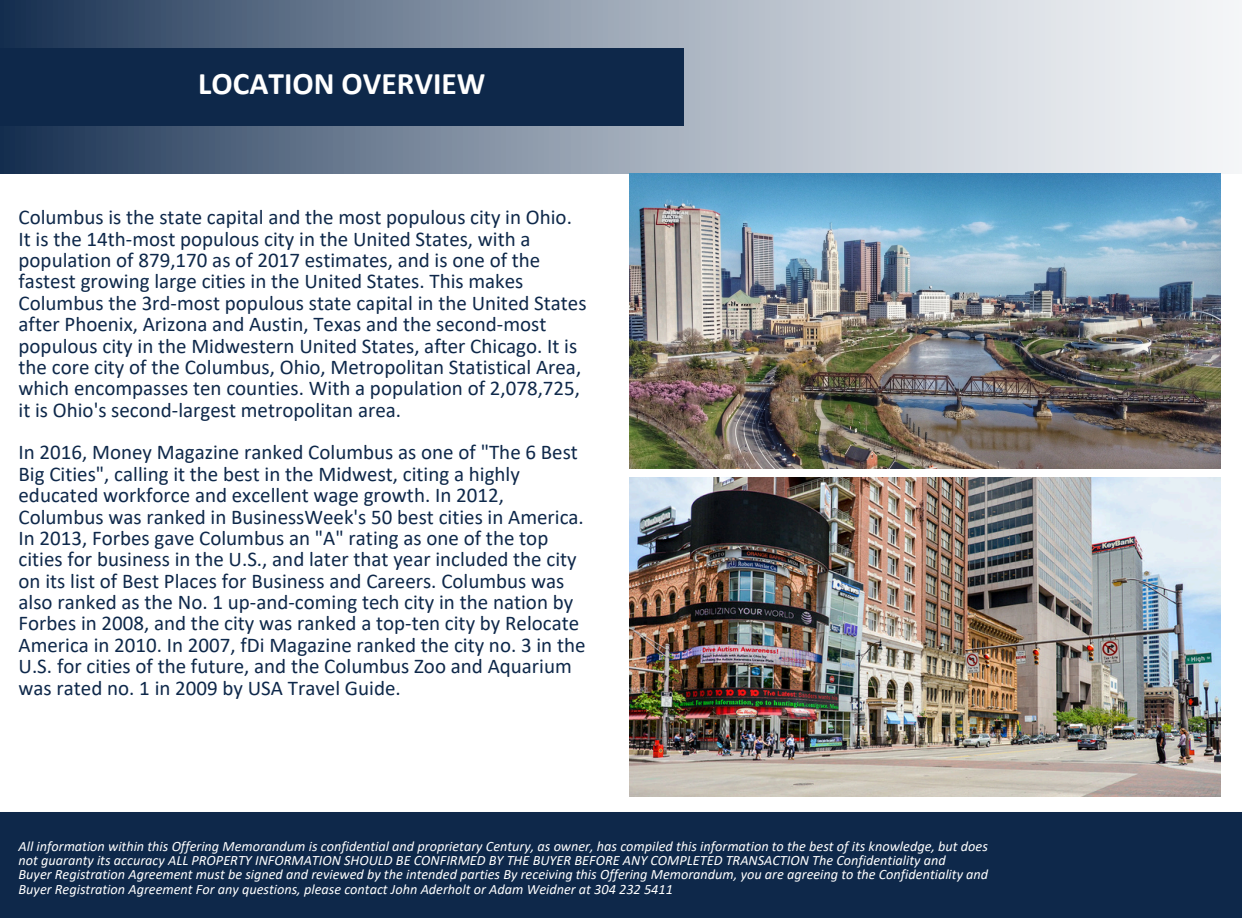
<style>
.page{position:relative;width:1242px;height:918px;background:#fff}
.page>*{position:absolute;margin:0;border:0;box-sizing:border-box;transform-origin:0 0}
.t1{font:700 31.5px "Calibri";color:#fff}
.t2{font:21px/21.3px "Calibri";color:#0e284a}
.t3{font:italic 14.25px "Calibri";color:#fff}
</style>
<div class="page">
<div style="left:0;top:812px;width:1242px;height:106px;background:#0e284a"></div>
<svg style="left:0;top:0;width:1239px;height:173px"></svg>
<div style="left:0;top:48px;width:684px;height:78px;background:#0e284a"></div>
<img style="left:630px;top:174px;width:591px;height:294px">
<img style="left:630px;top:477px;width:591px;height:320px">
<p class="t1" style="left:172px;top:70px;width:315px">PROPERTYN OVRMATW</p>
<h1 class="t1" style="left:198px;top:70px;width:315px">LOCATIOINFOERVIEION</h1>
<h2 class="t2" style="left:19px;top:208px;width:570px">Columbus is the state capital and the most populous city in Ohio.<br>It is the 14th-most populous city in the United States, with a population of 879,170 as of 2017 estimates, and is one of the fastest growing large cities in the United States. This makes Columbus the 3rd-most populous state capital in the United States after Phoenix, Arizona and Austin, Texas and the second-most populous city in the Midwestern United States, after Chicago. It is the core city of the Columbus, Ohio, Metropolitan Statistical Area, which encompasses ten counties. With a population of 2,078,725, it is Ohio's second-largest metropolitan area.</h2>
<p class="t2" style="left:19px;top:443px;width:569px">In 2016, Money Magazine ranked Columbus as one of "The 6 Best Big Cities", calling it the best in the Midwest, citing a highly educated workforce and excellent wage growth. In 2012, Columbus was ranked in BusinessWeek's 50 best cities in America.<br>In 2013, Forbes gave Columbus an "A" rating as one of the top cities for business in the U.S., and later that year included the city on its list of Best Places for Business and Careers. Columbus was also ranked as the No. 1 up-and-coming tech city in the nation by Forbes in 2008, and the city was ranked a top-ten city by Relocate America in 2010. In 2007, fDi Magazine ranked the city no. 3 in the U.S. for cities of the future, and the Columbus Zoo and Aquarium was rated no. 1 in 2009 by USA Travel Guide.</p>
<p class="t3" style="left:19px;top:840px;width:971px">All information within this Offering Memorandum is confidential and proprietary Century, as owner, has compiled this information to the best of its knowledge, but does</p>
<p class="t3" style="left:19px;top:854px;width:929px">not guaranty its accuracy ALL PROPERTY INFORMATION SHOULD BE CONFIRMED BY THE BUYER BEFORE ANY COMPLETED TRANSACTION The Confidentiality and</p>
<p class="t3" style="left:19px;top:869px;width:971px">Buyer Registration Agreement must be signed and reviewed by the intended parties By receiving this Offering Memorandum, you are agreeing to the Confidentiality and</p>
<p class="t3" style="left:19px;top:883px;width:656px">Buyer Registration Agreement For any questions, please contact John Aderholt or Adam Weidner at 304 232 5411</p>
</div>
